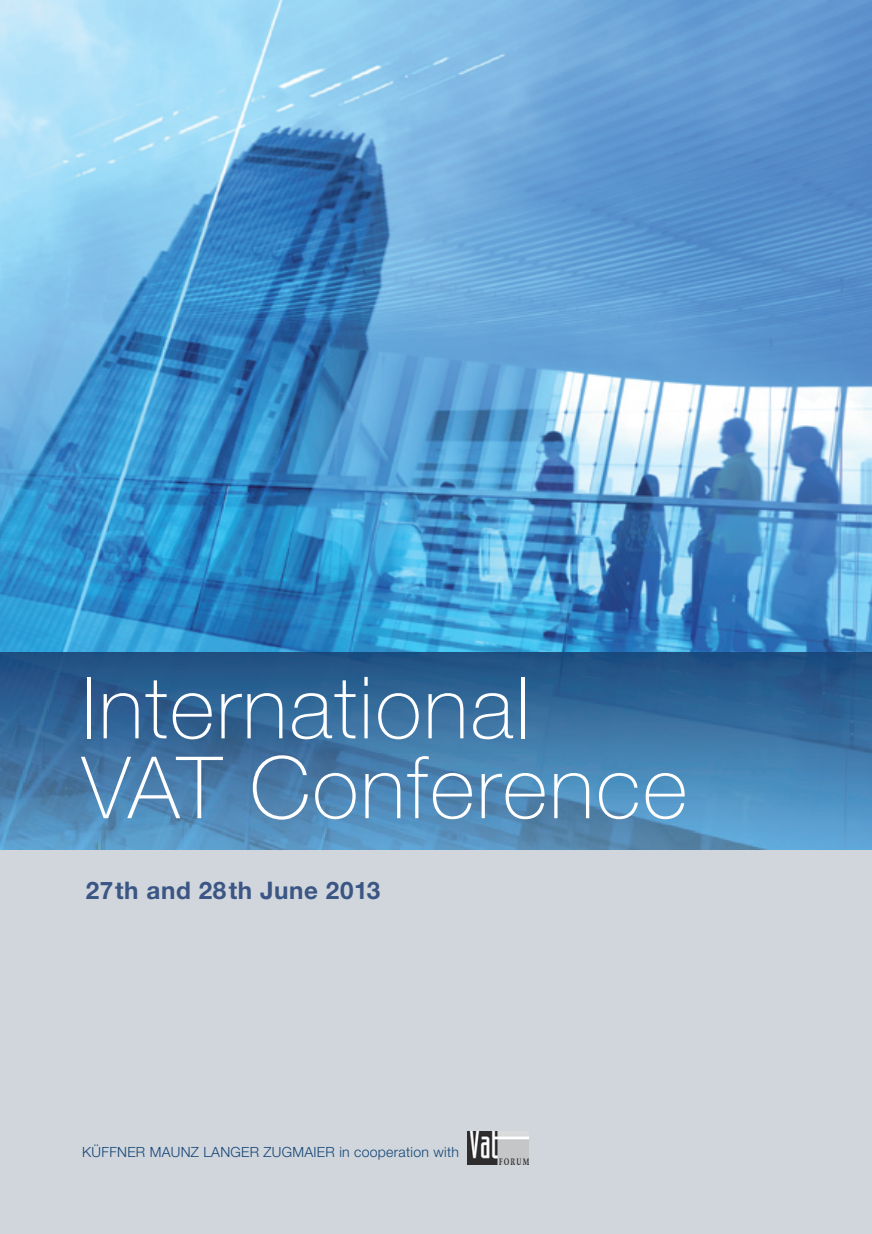
<style>
.page{position:relative;width:872px;height:1234px;background:#fff}
.page>*{position:absolute;margin:0;border:0;box-sizing:border-box;transform-origin:0 0}
.t1{font:100 85.95px/79.8px "Helvetica Neue";letter-spacing:.025em;color:#fff}
.t2{font:700 24.3px "Helvetica Neue";letter-spacing:.025em;color:#3b5685}
.t3{font:300 14.1px "Helvetica Neue";letter-spacing:.02em;color:#154578}
</style>
<div class="page">
<div style="left:0;top:849px;width:872px;height:384px;background:#d0d6db"></div>
<img style="left:0;top:0;width:872px;height:652px">
<img style="left:0;top:848px;width:872px;height:1px">
<img style="left:0;top:652px;width:872px;height:196px">
<img style="left:468px;top:1131px;width:61px;height:33px">
<h1 class="t1" style="left:82px;top:675px;width:607px">International<br>VAT Conference</h1>
<h2 class="t2" style="left:86px;top:881px;width:296px">27th and 28th June 2013</h2>
<p class="t3" style="left:82px;top:1146px;width:378px">KÜFFNER MAUNZ LANGER ZUGMAIER in cooperation with</p>
</div>
